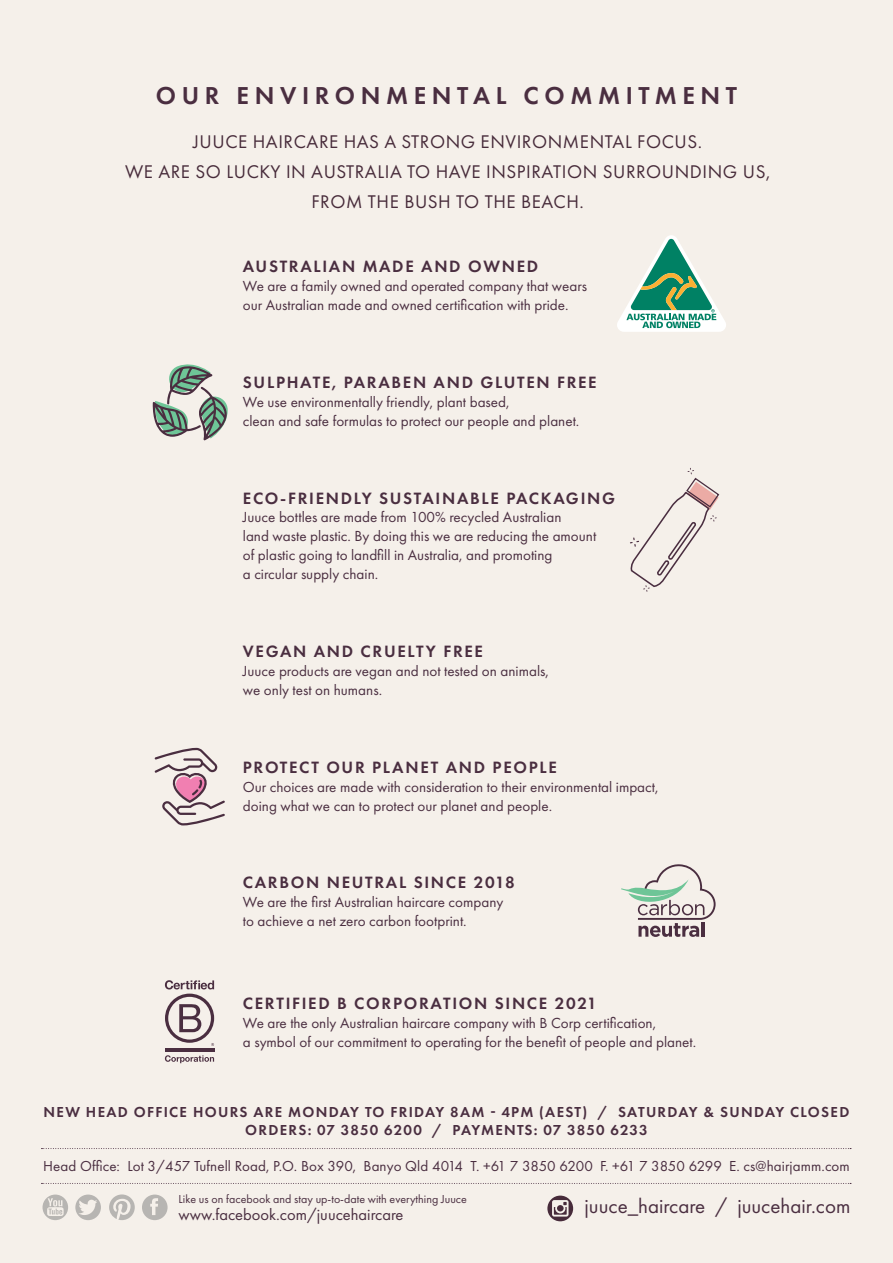
<style>
.page{position:relative;width:893px;height:1263px;background:#f5f0ea}
.page>*{position:absolute;margin:0;border:0;box-sizing:border-box;transform-origin:0 0}
.t1{font:600 25.35px "Futura PT";letter-spacing:.22em;color:#4a2e40}
.t2{font:21px "Futura PT";color:#4a2e40}
.t3{font:19.05px/29.5px "Futura PT";letter-spacing:.03em;color:#4a2e40;text-align:center}
.t4{font:600 16.95px "Futura PT";letter-spacing:.1em;color:#4a2e40}
.t5{font:16.5px "Futura PT";color:#4a2e40}
.t6{font:15.15px/18.9px "Futura PT";color:#4a2e40}
.t7{font:600 15px/18px "Futura PT";letter-spacing:.085em;color:#4a2e40;text-align:center}
.t8{font:15px "Futura PT";letter-spacing:.005em;color:#4a2e40}
.t9{font:12px "Futura PT";color:#4a2e40}
</style>
<div class="page">
<svg style="left:75px;top:1194px;width:26px;height:26px"></svg>
<svg style="left:43px;top:1194px;width:25px;height:26px"></svg>
<svg style="left:78px;top:1200px;width:19px;height:15px"></svg>
<svg style="left:47px;top:1198px;width:17px;height:18px"></svg>
<svg style="left:109px;top:1194px;width:26px;height:26px"></svg>
<svg style="left:142px;top:1194px;width:26px;height:26px"></svg>
<svg style="left:150px;top:1198px;width:8px;height:17px"></svg>
<svg style="left:547px;top:1195px;width:26px;height:26px"></svg>
<svg style="left:552px;top:1200px;width:16px;height:16px"></svg>
<svg style="left:41px;top:1183px;width:810px;height:1px"></svg>
<svg style="left:41px;top:1148px;width:810px;height:1px"></svg>
<svg style="left:617px;top:235px;width:109px;height:97px"></svg>
<svg style="left:155px;top:748px;width:70px;height:77px"></svg>
<svg style="left:152px;top:364px;width:76px;height:76px"></svg>
<svg style="left:621px;top:864px;width:95px;height:73px"></svg>
<hr style="left:165px;top:1048px;width:49px;height:3px;background:#4a2e40">
<svg style="left:165px;top:980px;width:49px;height:66px"></svg>
<svg style="left:165px;top:1055px;width:49px;height:8px"></svg>
<svg style="left:630px;top:468px;width:89px;height:124px"></svg>
<h1 class="t1" style="left:156px;top:80px;width:583px">OUR ENVIRONMENTAL COMMITMENT</h1>
<p class="t3" style="left:125px;top:127px;width:647px">JUUCE HAIRCARE HAS A STRONG ENVIRONMENTAL FOCUS.<br>WE ARE SO LUCKY IN AUSTRALIA TO HAVE INSPIRATION SURROUNDING US,<br>FROM THE BUSH TO THE BEACH.</p>
<p class="t4" style="left:243px;top:256px;width:297px">AUSTRALIAN MADE AND OWNED</p>
<p class="t6" style="left:243px;top:277px;width:346px">We are a family owned and operated company that wears our Australian made and owned certification with pride.</p>
<p class="t4" style="left:243px;top:372px;width:355px">SULPHATE, PARABEN AND GLUTEN FREE</p>
<p class="t6" style="left:243px;top:392px;width:338px">We use environmentally friendly, plant based,<br>clean and safe formulas to protect our people and planet.</p>
<p class="t4" style="left:243px;top:487px;width:374px">ECO-FRIENDLY SUSTAINABLE PACKAGING</p>
<p class="t6" style="left:243px;top:508px;width:355px">Juuce bottles are made from 100% recycled Australian<br>land waste plastic. By doing this we are reducing the amount of plastic going to landfill in Australia, and promoting<br>a circular supply chain.</p>
<p class="t4" style="left:243px;top:641px;width:242px">VEGAN AND CRUELTY FREE</p>
<p class="t6" style="left:243px;top:661px;width:308px">Juuce products are vegan and not tested on animals, we only test on humans.</p>
<p class="t4" style="left:243px;top:756px;width:316px">PROTECT OUR PLANET AND PEOPLE</p>
<p class="t6" style="left:243px;top:777px;width:417px">Our choices are made with consideration to their environmental impact, doing what we can to protect our planet and people.</p>
<p class="t4" style="left:243px;top:872px;width:273px">CARBON NEUTRAL SINCE 2018</p>
<p class="t6" style="left:243px;top:893px;width:262px">We are the first Australian haircare company to achieve a net zero carbon footprint.</p>
<p class="t4" style="left:243px;top:993px;width:355px">CERTIFIED B CORPORATION SINCE 2021</p>
<p class="t6" style="left:243px;top:1014px;width:455px">We are the only Australian haircare company with B Corp certification,<br>a symbol of our commitment to operating for the benefit of people and planet.</p>
<p class="t7" style="left:44px;top:1102px;width:807px">NEW HEAD OFFICE HOURS ARE MONDAY TO FRIDAY 8AM - 4PM (AEST) / SATURDAY &amp; SUNDAY CLOSED<br>ORDERS: 07 3850 6200 / PAYMENTS: 07 3850 6233</p>
<p class="t8" style="left:43px;top:1157px;width:808px">Head Office: Lot 3/457 Tufnell Road, P.O. Box 390, Banyo Qld 4014 T. +61 7 3850 6200 F. +61 7 3850 6299 E. cs@hairjamm.com</p>
<p class="t9" style="left:179px;top:1192px;width:290px">Like us on facebook and stay up-to-date with everything Juuce</p>
<p class="t5" style="left:179px;top:1204px;width:226px">www.facebook.com/juucehaircare</p>
<h2 class="t2" style="left:584px;top:1193px;width:267px">juuce_haircare / juucehair.com</h2>
</div>
